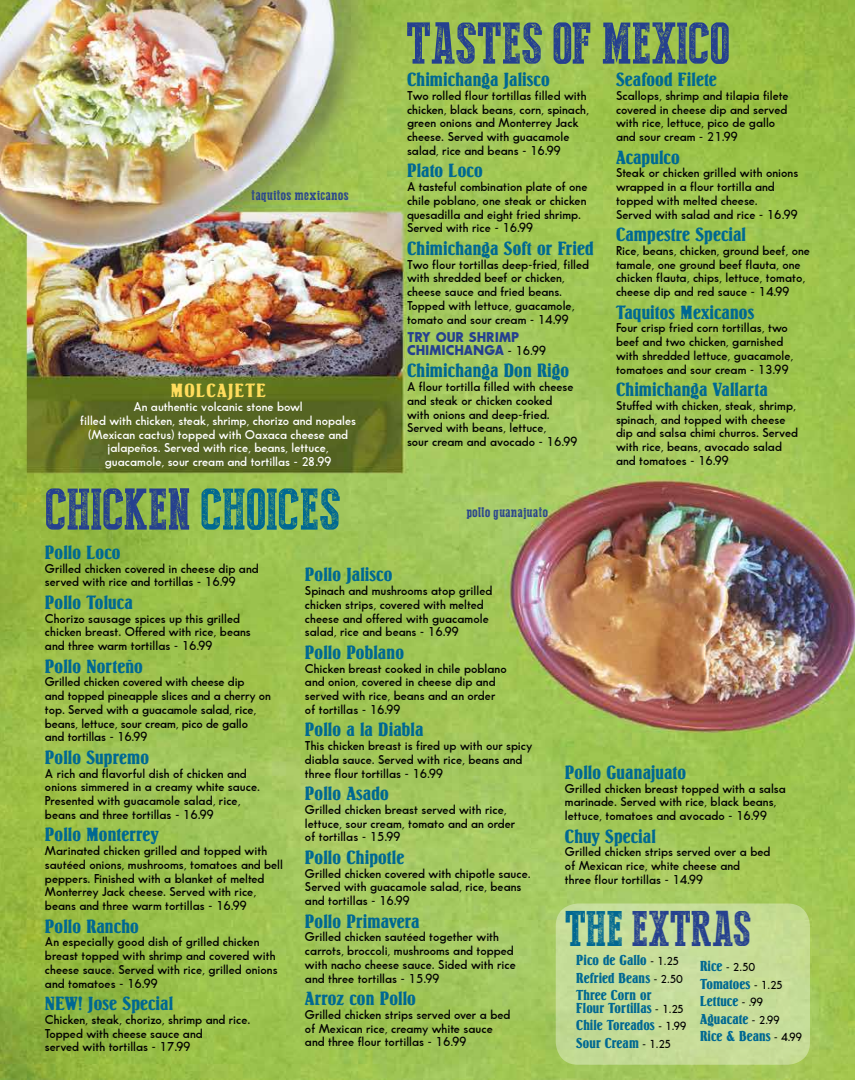
<style>
.page{position:relative;width:855px;height:1080px;background:#fff}
.page>*{position:absolute;margin:0;border:0;box-sizing:border-box;transform-origin:0 0}
.t1{font:58.75px "Press Style Serif";color:#25408f}
.t2{font:50px "Press Style Serif";color:#25408f}
.t3{font:20px "Springfield Ant D";letter-spacing:.01em;color:#006892}
.t4{font:20px "Springfield Ant D";letter-spacing:.07em;color:#ffdc5d}
.t5{font:15px/17.5px "Springfield Ant D";letter-spacing:.01em;color:#006892}
.t6{font:13.75px "Press Style Serif";letter-spacing:.04em;color:#25408f}
.t7{font:700 13.75px/12.5px "Bougan Black S Si";color:#25408f}
.t8{font:600 12.5px/13.8px "Bougan S Si";color:#000}
.t9{font:600 12.5px/13.8px "Bougan S Si";color:#fff;text-align:center}
.t10{font:600 11.25px "Bougan S Si";color:#000}
.s1{font-family:"Bougan S Si";font-weight:600;font-size:12.5px;color:#000}
.s2{color:#006892}
.s3{font-family:"Bougan S Si";font-weight:600;font-size:11.25px;color:#000}
.s4{font-family:"Springfield Ant D";font-weight:400;font-size:15px;color:#006892}
</style>
<div class="page">
<img style="left:0;top:0;width:855px;height:1080px">
<div style="left:556px;top:904px;width:254px;height:161px;background:#c6dd98;border-radius:22px"></div>
<p class="t6" style="left:252px;top:188px;width:99px">taquitos mexicanos</p>
<h3 class="t4" style="left:171px;top:381px;width:96px">MOLCAJETE</h3>
<p class="t9" style="left:80px;top:400px;width:277px">An authentic volcanic stone bowl<br>filled with chicken, steak, shrimp, chorizo and nopales (Mexican cactus) topped with Oaxaca cheese and jalapeños. Served with rice, beans, lettuce, guacamole, sour cream and tortillas - 28.99</p>
<h1 class="t1" style="left:406px;top:13px;width:325px">TASTES OF MEXICO</h1>
<h3 class="t3" style="left:407px;top:69px;width:144px">Chimichanga Jalisco</h3>
<p class="t8" style="left:407px;top:88px;width:184px">Two rolled flour tortillas filled with chicken, black beans, corn, spinach, green onions and Monterrey Jack cheese. Served with guacamole salad, rice and beans - 16.99</p>
<h3 class="t3" style="left:407px;top:160px;width:77px">Plato Loco</h3>
<p class="t8" style="left:407px;top:180px;width:182px">A tasteful combination plate of one chile poblano, one steak or chicken quesadilla and eight fried shrimp.<br>Served with rice - 16.99</p>
<h3 class="t3" style="left:407px;top:238px;width:188px">Chimichanga Soft or Fried</h3>
<p class="t8" style="left:407px;top:257px;width:184px">Two flour tortillas deep-fried, filled with shredded beef or chicken, cheese sauce and fried beans.<br>Topped with lettuce, guacamole, tomato and sour cream - 14.99</p>
<p class="t7" style="left:407px;top:331px;width:141px">TRY OUR SHRIMP<br>CHIMICHANGA <span class="s1">- 16.99</span></p>
<h3 class="t3" style="left:407px;top:360px;width:164px">Chimichanga Don Rigo</h3>
<p class="t8" style="left:407px;top:380px;width:172px">A flour tortilla filled with cheese and steak or chicken cooked with onions and deep-fried.<br>Served with beans, lettuce,<br>sour cream and avocado - 16.99</p>
<h3 class="t3" style="left:616px;top:69px;width:102px">Seafood Filete</h3>
<p class="t8" style="left:616px;top:88px;width:174px">Scallops, shrimp and tilapia filete covered in cheese dip and served with rice, lettuce, pico de gallo and sour cream - 21.99</p>
<h3 class="t3" style="left:616px;top:147px;width:65px">Acapulco</h3>
<p class="t8" style="left:616px;top:166px;width:184px">Steak or chicken grilled with onions wrapped in a flour tortilla and topped with melted cheese.<br>Served with salad and rice - 16.99</p>
<h3 class="t3" style="left:616px;top:224px;width:131px">Campestre Special</h3>
<p class="t8" style="left:616px;top:243px;width:196px">Rice, beans, chicken, ground beef, one tamale, one ground beef flauta, one chicken flauta, chips, lettuce, tomato, cheese dip and red sauce - 14.99</p>
<h3 class="t3" style="left:616px;top:302px;width:140px">Taquitos Mexicanos</h3>
<p class="t8" style="left:616px;top:321px;width:179px">Four crisp fried corn tortillas, two beef and two chicken, garnished with shredded lettuce, guacamole, tomatoes and sour cream - 13.99</p>
<h3 class="t3" style="left:616px;top:379px;width:153px">Chimichanga Vallarta</h3>
<p class="t8" style="left:616px;top:398px;width:184px">Stuffed with chicken, steak, shrimp, spinach, and topped with cheese dip and salsa chimi churros. Served with rice, beans, avocado salad and tomatoes - 16.99</p>
<h1 class="t1" style="left:45px;top:479px;width:297px">CHICKEN <span class="s2">CHOICES</span></h1>
<h3 class="t3" style="left:45px;top:542px;width:77px">Pollo Loco</h3>
<p class="t8" style="left:45px;top:561px;width:215px">Grilled chicken covered in cheese dip and served with rice and tortillas - 16.99</p>
<h3 class="t3" style="left:45px;top:592px;width:89px">Pollo Toluca</h3>
<p class="t8" style="left:45px;top:611px;width:207px">Chorizo sausage spices up this grilled chicken breast. Offered with rice, beans and three warm tortillas - 16.99</p>
<h3 class="t3" style="left:45px;top:656px;width:99px">Pollo Norteño</h3>
<p class="t8" style="left:45px;top:675px;width:227px">Grilled chicken covered with cheese dip<br>and topped pineapple slices and a cherry on top. Served with a guacamole salad, rice, beans, lettuce, sour cream, pico de gallo<br>and tortillas - 16.99</p>
<h3 class="t3" style="left:45px;top:747px;width:105px">Pollo Supremo</h3>
<p class="t8" style="left:45px;top:766px;width:217px">A rich and flavorful dish of chicken and onions simmered in a creamy white sauce.<br>Presented with guacamole salad, rice, beans and three tortillas - 16.99</p>
<h3 class="t3" style="left:45px;top:825px;width:115px">Pollo Monterrey</h3>
<p class="t8" style="left:45px;top:844px;width:240px">Marinated chicken grilled and topped with sautéed onions, mushrooms, tomatoes and bell peppers. Finished with a blanket of melted Monterrey Jack cheese. Served with rice, beans and three warm tortillas - 16.99</p>
<h3 class="t3" style="left:45px;top:916px;width:95px">Pollo Rancho</h3>
<p class="t8" style="left:45px;top:935px;width:234px">An especially good dish of grilled chicken breast topped with shrimp and covered with cheese sauce. Served with rice, grilled onions and tomatoes - 16.99</p>
<h3 class="t3" style="left:45px;top:993px;width:130px">NEW! Jose Special</h3>
<p class="t8" style="left:45px;top:1013px;width:207px">Chicken, steak, chorizo, shrimp and rice.<br>Topped with cheese sauce and<br>served with tortillas - 17.99</p>
<p class="t6" style="left:467px;top:505px;width:83px">pollo guanajuato</p>
<h3 class="t3" style="left:305px;top:565px;width:89px">Pollo Jalisco</h3>
<p class="t8" style="left:305px;top:584px;width:189px">Spinach and mushrooms atop grilled chicken strips, covered with melted cheese and offered with guacamole salad, rice and beans - 16.99</p>
<h3 class="t3" style="left:305px;top:642px;width:100px">Pollo Poblano</h3>
<p class="t8" style="left:305px;top:661px;width:203px">Chicken breast cooked in chile poblano and onion, covered in cheese dip and served with rice, beans and an order of tortillas - 16.99</p>
<h3 class="t3" style="left:305px;top:720px;width:120px">Pollo a la Diabla</h3>
<p class="t8" style="left:305px;top:739px;width:229px">This chicken breast is fired up with our spicy diabla sauce. Served with rice, beans and three flour tortillas - 16.99</p>
<h3 class="t3" style="left:305px;top:783px;width:85px">Pollo Asado</h3>
<p class="t8" style="left:305px;top:803px;width:212px">Grilled chicken breast served with rice, lettuce, sour cream, tomato and an order of tortillas - 15.99</p>
<h3 class="t3" style="left:305px;top:847px;width:101px">Pollo Chipotle</h3>
<p class="t8" style="left:305px;top:866px;width:227px">Grilled chicken covered with chipotle sauce.<br>Served with guacamole salad, rice, beans and tortillas - 16.99</p>
<h3 class="t3" style="left:305px;top:911px;width:116px">Pollo Primavera</h3>
<p class="t8" style="left:305px;top:930px;width:212px">Grilled chicken sautéed together with carrots, broccoli, mushrooms and topped with nacho cheese sauce. Sided with rice and three tortillas - 15.99</p>
<h3 class="t3" style="left:305px;top:988px;width:112px">Arroz con Pollo</h3>
<p class="t8" style="left:305px;top:1008px;width:207px">Grilled chicken strips served over a bed of Mexican rice, creamy white sauce and three flour tortillas - 16.99</p>
<h3 class="t3" style="left:565px;top:762px;width:123px">Pollo Guanajuato</h3>
<p class="t8" style="left:565px;top:781px;width:222px">Grilled chicken breast topped with a salsa marinade. Served with rice, black beans, lettuce, tomatoes and avocado - 16.99</p>
<h3 class="t3" style="left:565px;top:826px;width:92px">Chuy Special</h3>
<p class="t8" style="left:565px;top:845px;width:207px">Grilled chicken strips served over a bed of Mexican rice, white cheese and<br>three flour tortillas - 14.99</p>
<h2 class="t2" style="left:565px;top:903px;width:188px"><span class="s2">THE</span> EXTRAS</h2>
<p class="t5" style="left:576px;top:952px;width:108px">Pico de Gallo <span class="s3">- 1.25<br></span>Refried Beans <span class="s3">- 2.50<br></span>Three Corn or</p>
<p class="t5" style="left:576px;top:999px;width:112px">Flour Tortillas <span class="s3">- 1.25<br></span>Chile Toreados <span class="s3">- 1.99<br></span>Sour Cream <span class="s3">- 1.25</span></p>
<p class="t10" style="left:700px;top:961px;width:57px"><span class="s4">Rice</span> - 2.50</p>
<p class="t5" style="left:700px;top:975px;width:104px">Tomatoes <span class="s3">- 1.25<br></span>Lettuce <span class="s3">- .99<br></span>Aguacate <span class="s3">- 2.99<br></span>Rice &amp; Beans <span class="s3">- 4.99</span></p>
</div>
